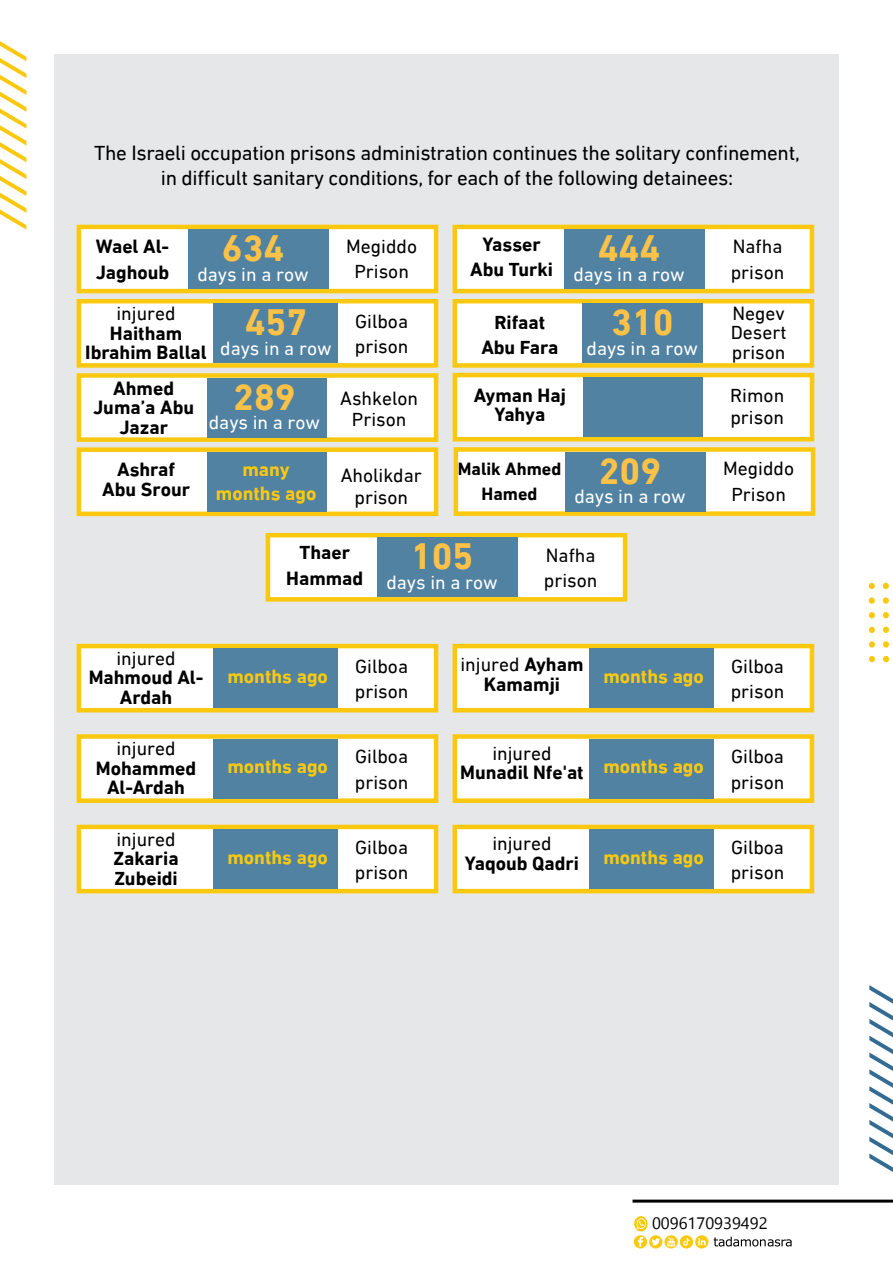
<style>
.page{position:relative;width:893px;height:1263px;background:#fff}
.page>*{position:absolute;margin:0;border:0;box-sizing:border-box;transform-origin:0 0}
.t1{font:700 37.5px "DIN Next LTW23";color:#fcc247}
.t2{font:21px/25.5px "DIN Next LTW23";letter-spacing:-.015em;color:#000;text-align:center}
.t3{font:19.5px/25.5px "DIN Next LTW23";color:#000;text-align:center}
.t4{font:700 19.5px/19.5px "DIN Next LTW23";color:#000;text-align:center}
.t5{font:19.5px "DIN Next LTW23";color:#fff}
.t6{font:700 19.5px/24px "DIN Next LTW23";color:#fac90f;text-align:center}
.t7{font:700 18px "DIN Next LTW23";color:#000}
.s1{font-weight:700}
</style>
<div class="page">
<div style="left:54px;top:54px;width:785px;height:1130px;background:#e6e7e8"></div>
<svg style="left:869px;top:985px;width:24px;height:187px"></svg>
<svg style="left:883px;top:583px;width:6px;height:6px"></svg>
<div style="left:883px;top:597px;width:6px;height:7px;background:#fac90f;border-radius:50%"></div>
<svg style="left:883px;top:612px;width:6px;height:6px"></svg>
<svg style="left:883px;top:627px;width:6px;height:6px"></svg>
<div style="left:883px;top:641px;width:6px;height:7px;background:#fac90f;border-radius:50%"></div>
<svg style="left:883px;top:656px;width:6px;height:6px"></svg>
<svg style="left:869px;top:583px;width:6px;height:6px"></svg>
<div style="left:869px;top:597px;width:6px;height:7px;background:#fac90f;border-radius:50%"></div>
<svg style="left:869px;top:612px;width:6px;height:6px"></svg>
<svg style="left:869px;top:627px;width:6px;height:6px"></svg>
<div style="left:869px;top:641px;width:6px;height:7px;background:#fac90f;border-radius:50%"></div>
<svg style="left:869px;top:656px;width:6px;height:6px"></svg>
<hr style="left:632px;top:1199px;width:261px;height:3px;background:#000">
<svg style="left:714px;top:1237px;width:78px;height:9px"></svg>
<svg style="left:634px;top:1235px;width:74px;height:13px"></svg>
<svg style="left:0;top:41px;width:26px;height:189px"></svg>
<div style="left:77px;top:373px;width:361px;height:69px;background:#fff;border:4px solid #fac90f"></div>
<div style="left:207px;top:378px;width:120px;height:59px;background:#5182a2"></div>
<div style="left:453px;top:299px;width:361px;height:69px;background:#fff;border:4px solid #fac90f"></div>
<div style="left:583px;top:303px;width:120px;height:60px;background:#5182a2"></div>
<div style="left:77px;top:447px;width:361px;height:69px;background:#fff;border:4px solid #fac90f"></div>
<div style="left:207px;top:452px;width:120px;height:60px;background:#5182a2"></div>
<div style="left:453px;top:373px;width:361px;height:68px;background:#fff;border:4px solid #fac90f"></div>
<div style="left:583px;top:377px;width:120px;height:60px;background:#5182a2"></div>
<div style="left:77px;top:225px;width:361px;height:68px;background:#fff;border:4px solid #fac90f"></div>
<div style="left:188px;top:229px;width:140px;height:60px;background:#5182a2"></div>
<div style="left:453px;top:225px;width:361px;height:68px;background:#fff;border:4px solid #fac90f"></div>
<div style="left:564px;top:229px;width:140px;height:60px;background:#5182a2"></div>
<div style="left:77px;top:299px;width:361px;height:69px;background:#fff;border:4px solid #fac90f"></div>
<div style="left:213px;top:303px;width:125px;height:60px;background:#5182a2"></div>
<div style="left:266px;top:533px;width:361px;height:69px;background:#fff;border:4px solid #fac90f"></div>
<div style="left:377px;top:537px;width:140px;height:60px;background:#5182a2"></div>
<div style="left:454px;top:447px;width:361px;height:69px;background:#fff;border:4px solid #fac90f"></div>
<div style="left:565px;top:452px;width:140px;height:59px;background:#5182a2"></div>
<div style="left:77px;top:644px;width:361px;height:68px;background:#fff;border:4px solid #fac90f"></div>
<div style="left:213px;top:648px;width:125px;height:60px;background:#5182a2"></div>
<div style="left:453px;top:644px;width:361px;height:68px;background:#fff;border:4px solid #fac90f"></div>
<div style="left:589px;top:648px;width:125px;height:60px;background:#5182a2"></div>
<div style="left:77px;top:734px;width:361px;height:69px;background:#fff;border:4px solid #fac90f"></div>
<div style="left:213px;top:739px;width:125px;height:60px;background:#5182a2"></div>
<div style="left:453px;top:734px;width:361px;height:69px;background:#fff;border:4px solid #fac90f"></div>
<div style="left:589px;top:739px;width:125px;height:60px;background:#5182a2"></div>
<div style="left:77px;top:825px;width:361px;height:68px;background:#fff;border:4px solid #fac90f"></div>
<div style="left:213px;top:829px;width:125px;height:60px;background:#5182a2"></div>
<div style="left:453px;top:825px;width:361px;height:68px;background:#fff;border:4px solid #fac90f"></div>
<div style="left:589px;top:829px;width:125px;height:60px;background:#5182a2"></div>
<svg style="left:634px;top:1216px;width:14px;height:15px"></svg>
<svg style="left:636px;top:1218px;width:10px;height:11px"></svg>
<p class="t2" style="left:94px;top:140px;width:707px">The Israeli occupation prisons administration continues the solitary confinement, in difficult sanitary conditions, for each of the following detainees:</p>
<p class="t4" style="left:96px;top:237px;width:75px">Wael Al-</p>
<p class="t4" style="left:96px;top:262px;width:75px">Jaghoub</p>
<h1 class="t1" style="left:222px;top:226px;width:64px">634</h1>
<p class="t5" style="left:197px;top:262px;width:113px">days in a row</p>
<p class="t3" style="left:346px;top:233px;width:72px">Megiddo<br>Prison</p>
<p class="t4" style="left:470px;top:231px;width:84px;line-height:25.5px">Yasser<br>Abu Turki</p>
<h1 class="t1" style="left:598px;top:226px;width:64px">444</h1>
<p class="t5" style="left:573px;top:262px;width:113px">days in a row</p>
<p class="t3" style="left:116px;top:301px;width:61px">injured</p>
<p class="t4" style="left:85px;top:323px;width:123px">Haitham<br>Ibrahim Ballal</p>
<h1 class="t1" style="left:245px;top:300px;width:64px">457</h1>
<p class="t5" style="left:220px;top:337px;width:113px">days in a row</p>
<p class="t3" style="left:355px;top:308px;width:55px;text-align:left">Gilboa prison</p>
<p class="t4" style="left:494px;top:312px;width:52px">Rifaat</p>
<h1 class="t1" style="left:611px;top:300px;width:64px">310</h1>
<p class="t4" style="left:481px;top:338px;width:79px">Abu Fara</p>
<p class="t5" style="left:587px;top:337px;width:113px">days in a row</p>
<p class="t4" style="left:93px;top:378px;width:103px">Ahmed<br>Juma a’ Abu<br>Jazar</p>
<h1 class="t1" style="left:233px;top:375px;width:64px">289</h1>
<p class="t5" style="left:209px;top:411px;width:113px">days in a row</p>
<p class="t3" style="left:340px;top:387px;width:80px;line-height:21px">Ashkelon<br>Prison</p>
<p class="t4" style="left:474px;top:385px;width:94px">Ayman Haj<br>Yahya</p>
<p class="t4" style="left:102px;top:460px;width:89px">Ashraf<br>Abu Srour</p>
<p class="t6" style="left:216px;top:457px;width:102px">many months ago</p>
<p class="t3" style="left:341px;top:464px;width:83px;line-height:22.5px">Aholikdar prison</p>
<p class="t7" style="left:458px;top:458px;width:105px">Malik Ahmed</p>
<h1 class="t1" style="left:599px;top:449px;width:64px">209</h1>
<p class="t7" style="left:482px;top:483px;width:57px">Hamed</p>
<p class="t5" style="left:574px;top:485px;width:113px">days in a row</p>
<p class="t4" style="left:286px;top:540px;width:79px;line-height:25.5px">Thaer<br>Hammad</p>
<h1 class="t1" style="left:411px;top:534px;width:64px">105</h1>
<p class="t5" style="left:386px;top:571px;width:113px">days in a row</p>
<p class="t3" style="left:544px;top:542px;width:55px;text-align:left">Nafha prison</p>
<p class="t3" style="left:731px;top:234px;width:55px;text-align:left">Nafha prison</p>
<p class="t3" style="left:731px;top:303px;width:57px;line-height:19.5px;text-align:justify">Negev Desert prison</p>
<p class="t3" style="left:730px;top:384px;width:56px;line-height:22.5px;text-align:left">Rimon prison</p>
<p class="t3" style="left:723px;top:456px;width:72px">Megiddo<br>Prison</p>
<p class="t3" style="left:116px;top:645px;width:61px">injured</p>
<p class="t4" style="left:120px;top:687px;width:54px">Ardah</p>
<p class="t4" style="left:89px;top:668px;width:116px">Mahmoud Al-</p>
<p class="t3" style="left:116px;top:736px;width:61px">injured</p>
<p class="t4" style="left:96px;top:758px;width:102px">Mohammed<br>Al-Ardah</p>
<p class="t3" style="left:116px;top:826px;width:61px">injured</p>
<p class="t4" style="left:113px;top:849px;width:67px;text-align:left">Zakaria<br>Zubeidi</p>
<p class="t6" style="left:227px;top:664px;width:102px">months ago</p>
<p class="t6" style="left:227px;top:755px;width:102px">months ago</p>
<p class="t6" style="left:227px;top:845px;width:102px">months ago</p>
<p class="t3" style="left:355px;top:653px;width:54px">Gilboa</p>
<p class="t3" style="left:355px;top:679px;width:55px">prison</p>
<p class="t3" style="left:355px;top:744px;width:54px">Gilboa</p>
<p class="t3" style="left:355px;top:769px;width:55px">prison</p>
<p class="t3" style="left:355px;top:834px;width:54px">Gilboa</p>
<p class="t3" style="left:355px;top:859px;width:55px">prison</p>
<p class="t3" style="left:460px;top:652px;width:125px">injured <span class="s1">Ayham</span></p>
<p class="t3" style="left:731px;top:653px;width:54px">Gilboa</p>
<p class="t6" style="left:603px;top:664px;width:102px">months ago</p>
<p class="t4" style="left:484px;top:674px;width:78px">Kamamji</p>
<p class="t3" style="left:731px;top:679px;width:55px">prison</p>
<p class="t3" style="left:492px;top:740px;width:61px">injured</p>
<p class="t3" style="left:731px;top:744px;width:54px">Gilboa</p>
<p class="t6" style="left:603px;top:755px;width:102px">months ago</p>
<p class="t4" style="left:460px;top:763px;width:125px">Munadil Nfe'at</p>
<p class="t3" style="left:731px;top:769px;width:55px">prison</p>
<p class="t3" style="left:492px;top:831px;width:61px">injured</p>
<p class="t3" style="left:731px;top:834px;width:54px">Gilboa</p>
<p class="t6" style="left:603px;top:845px;width:102px">months ago</p>
<p class="t4" style="left:465px;top:853px;width:115px">Yaqoub Qadri</p>
<p class="t3" style="left:731px;top:860px;width:55px">prison</p>
</div>
